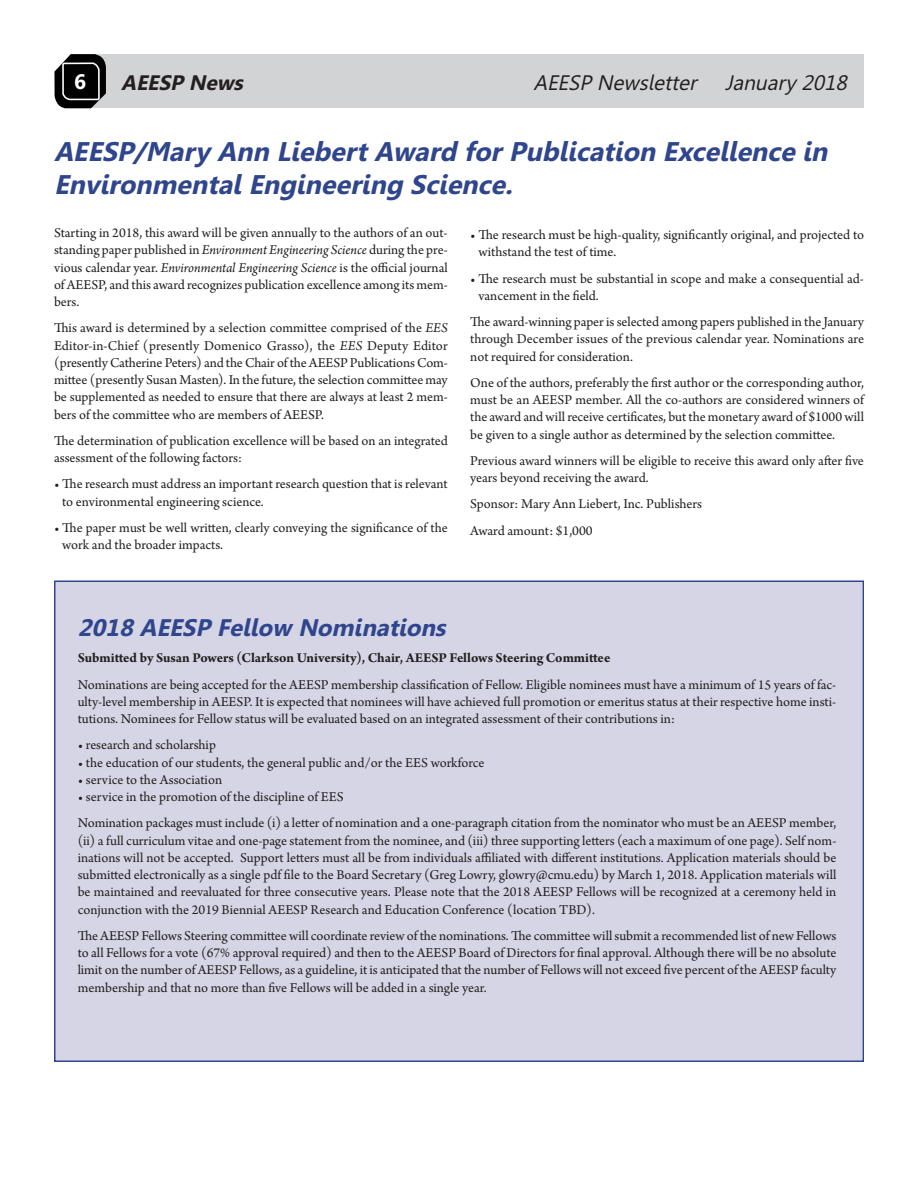
<style>
.page{position:relative;width:918px;height:1188px;background:#fff}
.page>*{position:absolute;margin:0;border:0;box-sizing:border-box;transform-origin:0 0}
.t1{font:italic 700 27px/33px "Leelawadee";color:#2f458c}
.t2{font:italic 700 24px "Leelawadee";color:#2f458c}
.t3{font:italic 21px "Leelawadee";color:#231f20}
.t4{font:italic 700 21px "Leelawadee";color:#231f20}
.t5{font:700 21px "Leelawadee";color:#fff}
.t6{font:14.25px/17.2px "Arno Pro";color:#231f20}
.t7{font:700 14.25px "Arno Pro";color:#231f20}
.s1{font-style:italic}
</style>
<div class="page">
<div style="left:56px;top:582px;width:806px;height:479px;background:#d5d5e5"></div>
<div style="left:72px;top:54px;width:792px;height:54px;background:#d1d3d4"></div>
<svg style="left:54px;top:54px;width:52px;height:898px"></svg>
<h3 class="t5" style="left:74px;top:73px;width:14px">6</h3>
<h3 class="t4" style="left:121px;top:75px;width:127px">AEESP News</h3>
<h3 class="t3" style="left:533px;top:75px;width:319px">AEESP Newsletter January 2018</h3>
<h1 class="t1" style="left:54px;top:138px;width:780px">AEESP/Mary Ann Liebert Award for Publication Excellence in<br>Environmental Engineering Science.</h1>
<p class="t6" style="left:54px;top:226px;width:395px;text-align:justify">Starting in 2018, this award will be given annually to the authors of an out&shy;standing paper published in <span class="s1">Environment Engineering Science</span> during the pre&shy;vious calendar year. <span class="s1">Environmental Engineering Science</span> is the official journal of AEESP, and this award recognizes publication excellence among its mem&shy;bers.</p>
<p class="t6" style="left:54px;top:321px;width:395px;text-align:justify">This award is determined by a selection committee comprised of the <span class="s1">EES </span>Editor-in-Chief (presently Domenico Grasso), the <span class="s1">EES</span> Deputy Editor (presently Catherine Peters) and the Chair of the AEESP Publications Com&shy;mittee (presently Susan Masten). In the future, the selection committee may be supplemented as needed to ensure that there are always at least 2 mem&shy;bers of the committee who are members of AEESP.</p>
<p class="t6" style="left:54px;top:433px;width:395px">The determination of publication excellence will be based on an integrated assessment of the following factors:</p>
<p class="t6" style="left:62px;top:477px;width:387px;text-indent:-8px">• The research must address an important research question that is relevant to environmental engineering science.</p>
<p class="t6" style="left:62px;top:520px;width:387px;text-indent:-8px">• The paper must be well written, clearly conveying the significance of the work and the broader impacts.</p>
<p class="t6" style="left:478px;top:228px;width:387px;text-indent:-8px">• The research must be high-quality, significantly original, and projected to withstand the test of time.</p>
<p class="t6" style="left:478px;top:271px;width:387px;text-indent:-8px">• The research must be substantial in scope and make a consequential ad&shy;vancement in the field.</p>
<p class="t6" style="left:470px;top:315px;width:395px;text-align:justify">The award-winning paper is selected among papers published in the January through December issues of the previous calendar year. Nominations are not required for consideration.</p>
<p class="t6" style="left:470px;top:375px;width:395px;text-align:justify">One of the authors, preferably the first author or the corresponding author, must be an AEESP member. All the co-authors are considered winners of the award and will receive certificates, but the monetary award of $1000 will be given to a single author as determined by the selection committee.</p>
<p class="t6" style="left:470px;top:453px;width:395px">Previous award winners will be eligible to receive this award only after five years beyond receiving the award.</p>
<p class="t6" style="left:470px;top:492px;width:233px;line-height:26.2px">Sponsor: Mary Ann Liebert, Inc. Publishers<br>Award amount: $1,000</p>
<h2 class="t2" style="left:78px;top:618px;width:374px">2018 AEESP Fellow Nominations</h2>
<p class="t7" style="left:78px;top:653px;width:534px">Submitted by Susan Powers (Clarkson University), Chair, AEESP Fellows Steering Committee</p>
<p class="t6" style="left:78px;top:677px;width:760px;text-align:justify">Nominations are being accepted for the AEESP membership classification of Fellow. Eligible nominees must have a minimum of 15 years of fac&shy;ulty-level membership in AEESP. It is expected that nominees will have achieved full promotion or emeritus status at their respective home insti&shy;tutions. Nominees for Fellow status will be evaluated based on an integrated assessment of their contributions in:</p>
<p class="t6" style="left:78px;top:738px;width:140px">• research and scholarship</p>
<p class="t6" style="left:78px;top:755px;width:408px">• the education of our students, the general public and/or the EES workforce</p>
<p class="t6" style="left:78px;top:772px;width:146px">• service to the Association</p>
<p class="t6" style="left:78px;top:785px;width:760px;line-height:26.2px">• service in the promotion of the discipline of EES<br>Nomination packages must include (i) a letter of nomination and a one-paragraph citation from the nominator who must be an AEESP member,</p>
<p class="t6" style="left:78px;top:833px;width:760px;text-align:justify">(ii) a full curriculum vitae and one-page statement from the nominee, and (iii) three supporting letters (each a maximum of one page). Self nom&shy;inations will not be accepted. Support letters must all be from individuals affiliated with different institutions. Application materials should be submitted electronically as a single pdf file to the Board Secretary (Greg Lowry, glowry@cmu.edu) by March 1, 2018. Application materials will be maintained and reevaluated for three consecutive years. Please note that the 2018 AEESP Fellows will be recognized at a ceremony held in conjunction with the 2019 Biennial AEESP Research and Education Conference (location TBD).</p>
<p class="t6" style="left:78px;top:928px;width:760px;text-align:justify">The AEESP Fellows Steering committee will coordinate review of the nominations. The committee will submit a recommended list of new Fellows to all Fellows for a vote (67% approval required) and then to the AEESP Board of Directors for final approval. Although there will be no absolute limit on the number of AEESP Fellows, as a guideline, it is anticipated that the number of Fellows will not exceed five percent of the AEESP faculty membership and that no more than five Fellows will be added in a single year.</p>
</div>
